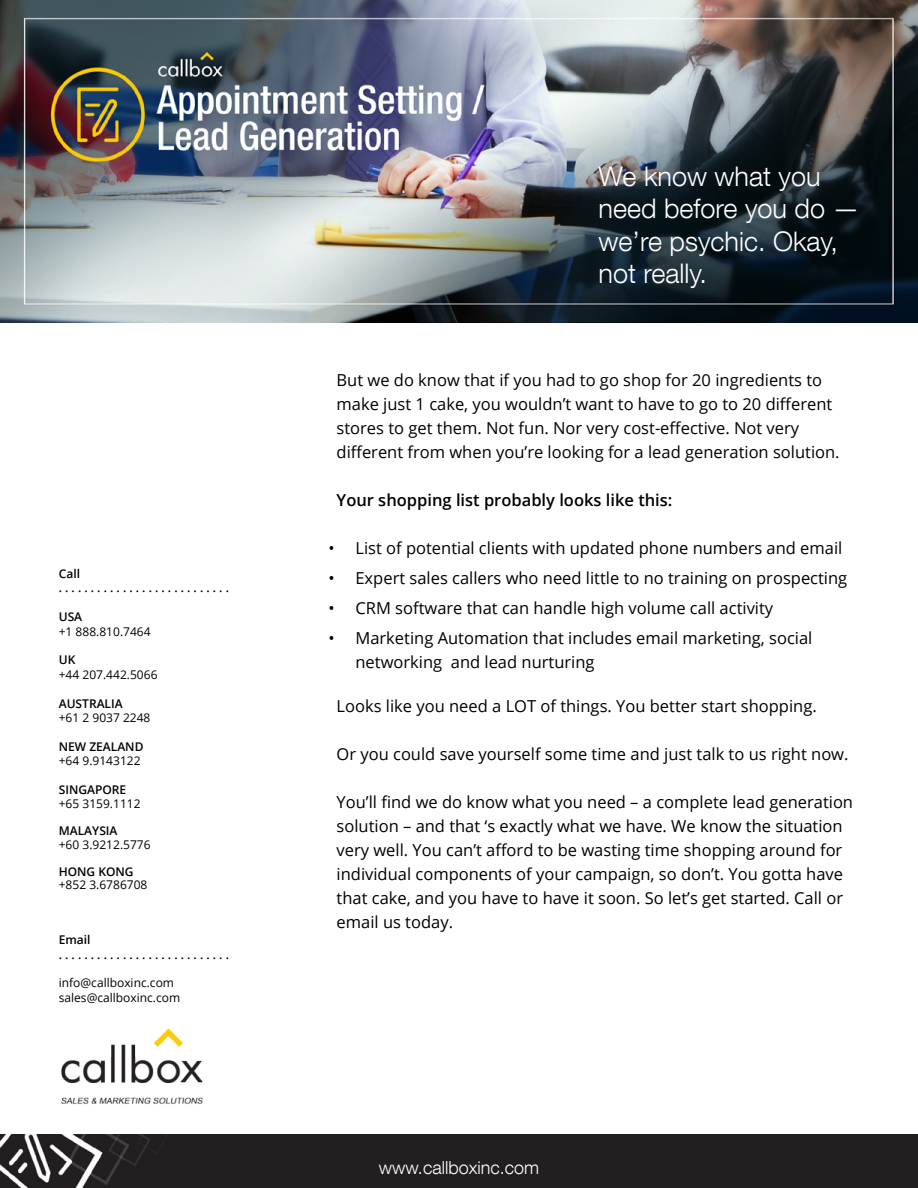
<style>
.page{position:relative;width:918px;height:1188px;background:#fff}
.page>*{position:absolute;margin:0;border:0;box-sizing:border-box;transform-origin:0 0}
.t1{font:300 27px/32.4px "Helvetica Neue LT Com";color:#fff}
.t2{font:300 18px "Helvetica Neue LT Com";color:#fff}
.t3{font:16.5px/24px "Open Sans";color:#000}
.t4{font:600 16.5px "Open Sans";color:#000}
.t5{font:12px/14.4px "Open Sans";color:#000}
.t6{font:600 12px/14.4px "Open Sans";color:#000}
</style>
<div class="page">
<div style="left:0;top:1135px;width:918px;height:53px;background:#231f20"></div>
<img style="left:61px;top:1028px;width:142px;height:76px">
<img style="left:0;top:0;width:918px;height:323px">
<p class="t6" style="left:59px;top:566px;width:172px">Call<br>. . . . . . . . . . . . . . . . . . . . . . . . . . .</p>
<p class="t6" style="left:59px;top:609px;width:25px">USA</p>
<p class="t5" style="left:59px;top:624px;width:93px">+1 888.810.7464</p>
<p class="t6" style="left:59px;top:653px;width:18px">UK</p>
<p class="t5" style="left:59px;top:667px;width:100px">+44 207.442.5066</p>
<p class="t6" style="left:59px;top:696px;width:65px">AUSTRALIA</p>
<p class="t5" style="left:59px;top:710px;width:93px">+61 2 9037 2248</p>
<p class="t6" style="left:59px;top:739px;width:86px">NEW ZEALAND</p>
<p class="t5" style="left:59px;top:753px;width:83px">+64 9.9143122</p>
<p class="t6" style="left:59px;top:782px;width:69px">SINGAPORE</p>
<p class="t5" style="left:59px;top:797px;width:83px">+65 3159.1112</p>
<p class="t6" style="left:59px;top:824px;width:60px">MALAYSIA</p>
<p class="t5" style="left:59px;top:837px;width:93px">+60 3.9212.5776</p>
<p class="t6" style="left:59px;top:864px;width:76px">HONG KONG</p>
<p class="t5" style="left:59px;top:878px;width:90px">+852 3.6786708</p>
<p class="t6" style="left:59px;top:932px;width:172px">Email<br>. . . . . . . . . . . . . . . . . . . . . . . . . . .</p>
<p class="t5" style="left:59px;top:976px;width:123px">info@callboxinc.com sales@callboxinc.com</p>
<h1 class="t1" style="left:599px;top:159px;width:263px">We know what you need before you do — we’re psychic. Okay, not really.</h1>
<p class="t3" style="left:337px;top:368px;width:505px">But we do know that if you had to go shop for 20 ingredients to make just 1 cake, you wouldn’t want to have to go to 20 different stores to get them. Not fun. Nor very cost-effective. Not very different from when you’re looking for a lead generation solution.</p>
<p class="t4" style="left:337px;top:489px;width:337px">Your shopping list probably looks like this:</p>
<p class="t3" style="left:328px;top:536px;width:515px">• List of potential clients with updated phone numbers and email</p>
<p class="t3" style="left:328px;top:566px;width:520px">• Expert sales callers who need little to no training on prospecting</p>
<p class="t3" style="left:328px;top:596px;width:446px">• CRM software that can handle high volume call activity</p>
<p class="t3" style="left:355px;top:626px;width:459px;text-indent:-27px">• Marketing Automation that includes email marketing, social networking and lead nurturing</p>
<p class="t3" style="left:337px;top:693px;width:482px">Looks like you need a LOT of things. You better start shopping.</p>
<p class="t3" style="left:337px;top:741px;width:513px">Or you could save yourself some time and just talk to us right now.</p>
<p class="t3" style="left:337px;top:789px;width:518px">You’ll find we do know what you need – a complete lead generation solution – and that ‘s exactly what we have. We know the situation very well. You can’t afford to be wasting time shopping around for individual components of your campaign, so don’t. You gotta have that cake, and you have to have it soon. So let’s get started. Call or email us today.</p>
<p class="t2" style="left:379px;top:1156px;width:162px">www.callboxinc.com</p>
</div>
